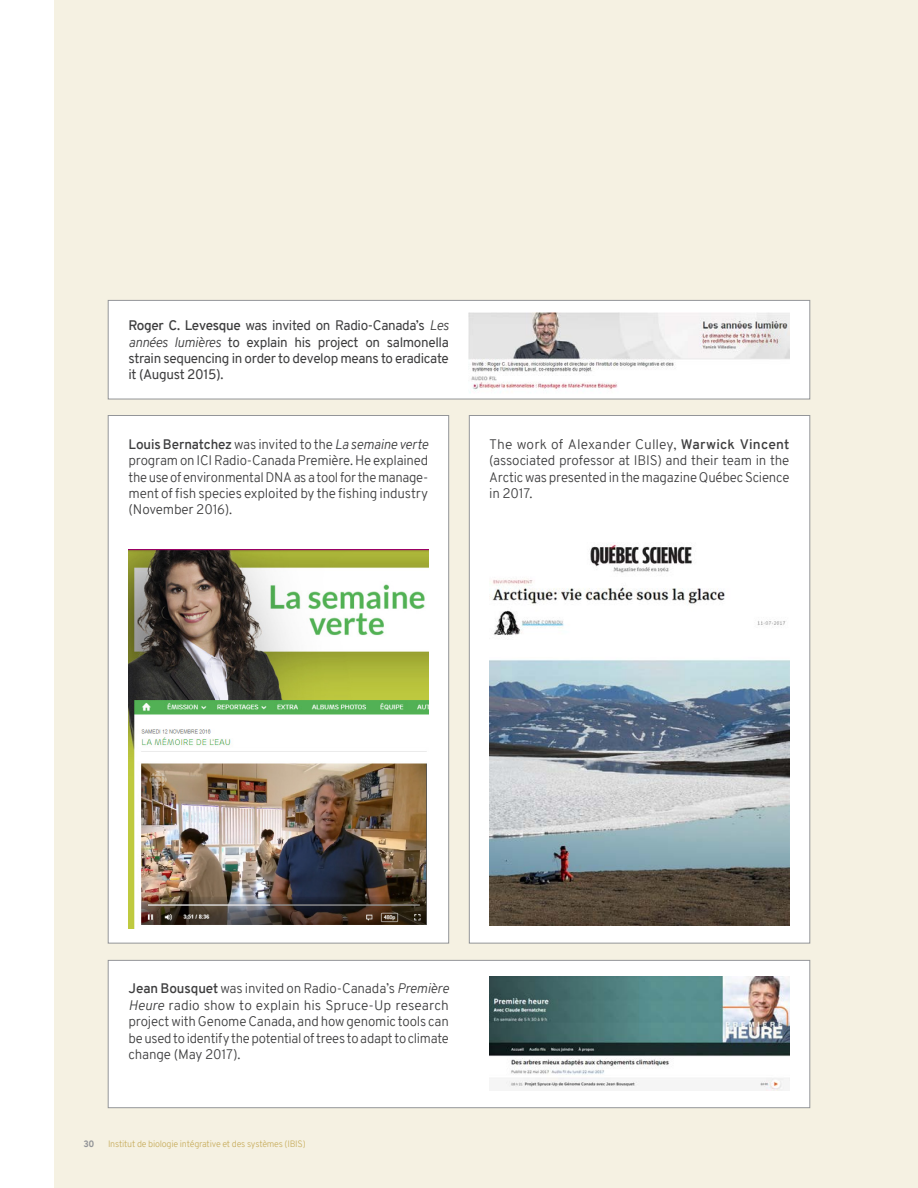
<style>
.page{position:relative;width:918px;height:1188px;background:#fff}
.page>*{position:absolute;margin:0;border:0;box-sizing:border-box;transform-origin:0 0}
.texte_courant{font:300 13.5px/16.5px "Overpass";letter-spacing:-.015em;color:#3e3e3f;text-align:justify}
.t1{font:13.5px/16.2px "Overpass";letter-spacing:-.025em;color:#3e3e3f;text-align:justify}
.t2{font:300 9px "Overpass";letter-spacing:-.025em;color:#c9af61}
.t3{font:800 9px "Overpass";color:#939598}
.s1{font-weight:600}
.s2{font-weight:300;font-style:italic}
.s3{font-style:italic}
</style>
<div class="page">
<div style="left:54px;top:0;width:864px;height:1188px;background:#f5f1e2"></div>
<div style="left:108px;top:416px;width:341px;height:527px;background:#fff"></div>
<img style="left:129px;top:549px;width:300px;height:379px">
<div style="left:108px;top:300px;width:702px;height:99px;background:#fff"></div>
<img style="left:469px;top:313px;width:320px;height:80px">
<div style="left:108px;top:300px;width:702px;height:99px;border:1px solid #939598"></div>
<div style="left:108px;top:960px;width:702px;height:148px;background:#fff"></div>
<img style="left:489px;top:976px;width:300px;height:114px">
<div style="left:108px;top:960px;width:702px;height:148px;border:1px solid #939598"></div>
<div style="left:469px;top:416px;width:341px;height:527px;background:#fff"></div>
<img style="left:489px;top:544px;width:300px;height:382px">
<p class="t1" style="left:129px;top:318px;width:322px"><span class="s1">Roger C. Levesque</span> was invited on Radio-Canada’s <span class="s2">Les années lumières</span> to explain his project on salmonella strain sequencing in order to develop means to eradicate it (August 2015).</p>
<p class="texte_courant" style="left:129px;top:436px;width:301px"><span class="s1">Louis Bernatchez</span> was invited to the <span class="s3">La semaine verte </span>program on ICI Radio-Canada Première. He explained the use of environmental DNA as a tool for the manage&shy;ment of fish species exploited by the fishing industry (November 2016).</p>
<p class="texte_courant" style="left:489px;top:436px;width:302px">The work of Alexander Culley, <span class="s1">Warwick Vincent </span>(associated professor at IBIS) and their team in the Arctic was presented in the magazine Québec Science in 2017.</p>
<p class="texte_courant" style="left:129px;top:980px;width:322px"><span class="s1">Jean Bousquet</span> was invited on Radio-Canada’s <span class="s3">Première Heure</span> radio show to explain his Spruce-Up research project with Genome Canada, and how genomic tools can be used to identify the potential of trees to adapt to climate change (May 2017).</p>
<p class="t3" style="left:83px;top:1138px;width:13px">30</p>
<p class="t2" style="left:108px;top:1138px;width:199px">Institut de biologie intégrative et des systèmes (IBIS)</p>
</div>
